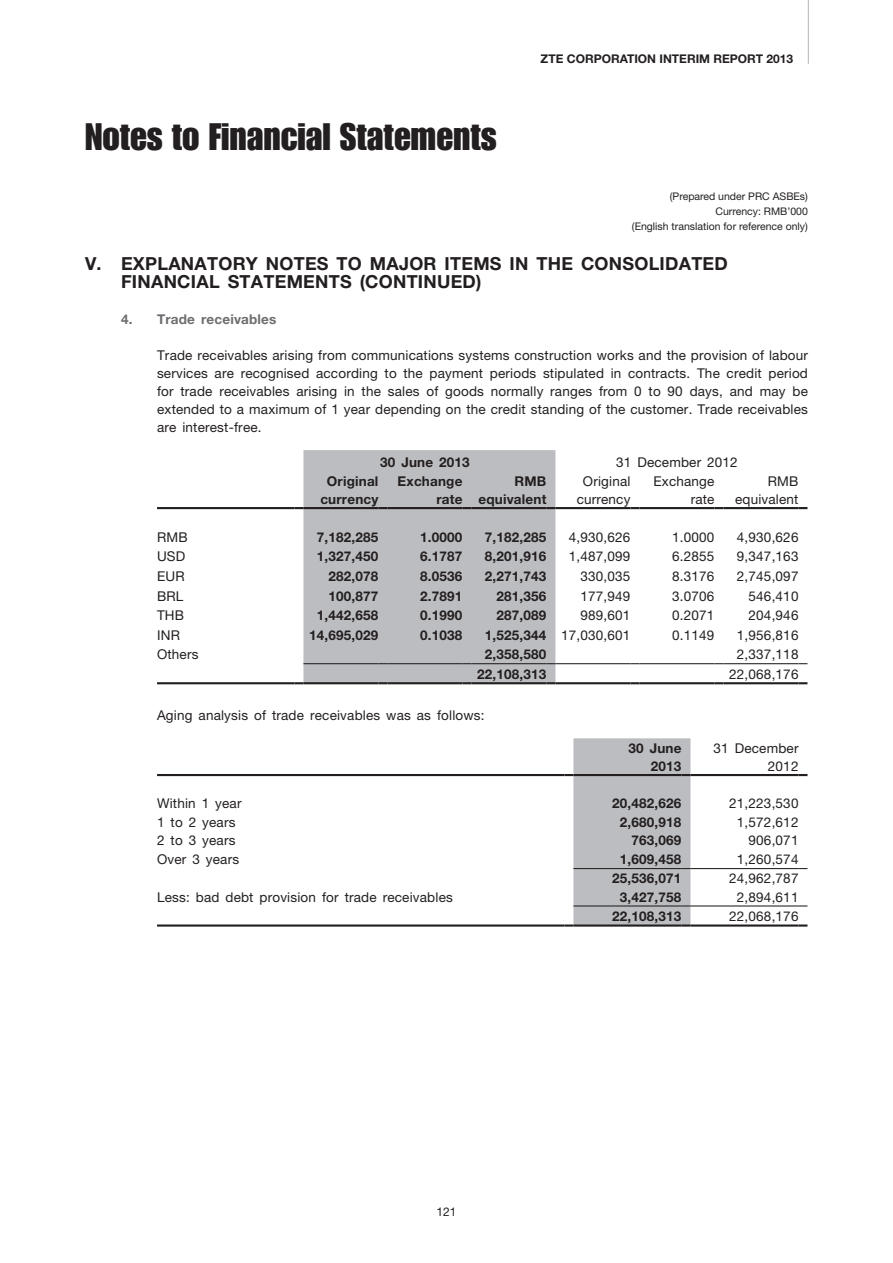
<style>
.page{position:relative;width:893px;height:1263px;background:#fff}
.page>*{position:absolute;margin:0;border:0;box-sizing:border-box;transform-origin:0 0}
.t1{font:37.5px "Impact LT Std";color:#231f20}
._03_H1{font:700 18px/18px "Helvetica Neue LT Std";letter-spacing:.015em;color:#231f20}
._13_____P4{font:13.5px/18px "Helvetica Neue LT Std";letter-spacing:.015em;color:#231f20;text-align:justify}
._31_table_tab_6pt{font:13.5px/18px "Helvetica Neue LT Std";letter-spacing:.015em;color:#231f20;text-align:right}
._31_table_tab_6pt-2{font:700 13.5px/18px "Helvetica Neue LT Std";letter-spacing:.015em;color:#231f20;text-align:right}
._04___H2{font:700 13.5px "Helvetica Neue LT Std";letter-spacing:.015em;color:#6c6d70}
.t2{font:700 12px "Helvetica Neue LT Std";color:#231f20}
.t3{font:12px "Helvetica Neue LT Std";color:#231f20}
.t4{font:10.5px/15px "Helvetica Neue LT Std";color:#231f20;text-align:right}
</style>
<div class="page">
<hr style="left:808px;top:0;width:1px;height:64px;background:#b2b3b7">
<div style="left:303px;top:450px;width:252px;height:232px;background:#bcbdc0"></div>
<hr style="left:157px;top:507px;width:137px;height:2px;background:#231f20">
<svg style="left:294px;top:507px;width:9px;height:2px"></svg>
<hr style="left:303px;top:507px;width:75px;height:2px;background:#231f20">
<svg style="left:378px;top:507px;width:9px;height:2px"></svg>
<hr style="left:387px;top:507px;width:75px;height:2px;background:#231f20">
<svg style="left:462px;top:507px;width:9px;height:2px"></svg>
<hr style="left:471px;top:507px;width:75px;height:2px;background:#231f20">
<svg style="left:546px;top:507px;width:9px;height:2px"></svg>
<hr style="left:555px;top:507px;width:75px;height:2px;background:#231f20">
<svg style="left:630px;top:507px;width:9px;height:2px"></svg>
<hr style="left:639px;top:507px;width:75px;height:2px;background:#231f20">
<svg style="left:714px;top:507px;width:9px;height:2px"></svg>
<hr style="left:723px;top:507px;width:75px;height:2px;background:#231f20">
<svg style="left:798px;top:507px;width:9px;height:2px"></svg>
<hr style="left:157px;top:682px;width:137px;height:2px;background:#231f20">
<svg style="left:294px;top:682px;width:9px;height:2px"></svg>
<hr style="left:303px;top:682px;width:75px;height:2px;background:#231f20">
<svg style="left:378px;top:682px;width:9px;height:2px"></svg>
<hr style="left:387px;top:682px;width:75px;height:2px;background:#231f20">
<svg style="left:462px;top:682px;width:9px;height:2px"></svg>
<hr style="left:471px;top:682px;width:75px;height:2px;background:#231f20">
<svg style="left:546px;top:682px;width:9px;height:2px"></svg>
<hr style="left:555px;top:682px;width:75px;height:2px;background:#231f20">
<svg style="left:630px;top:682px;width:9px;height:2px"></svg>
<hr style="left:639px;top:682px;width:75px;height:2px;background:#231f20">
<svg style="left:714px;top:682px;width:9px;height:2px"></svg>
<hr style="left:723px;top:682px;width:75px;height:2px;background:#231f20">
<svg style="left:798px;top:682px;width:9px;height:2px"></svg>
<hr style="left:303px;top:663px;width:75px;height:1px;background:#231f20">
<hr style="left:387px;top:663px;width:75px;height:1px;background:#231f20">
<hr style="left:471px;top:663px;width:75px;height:1px;background:#231f20">
<hr style="left:555px;top:663px;width:75px;height:1px;background:#231f20">
<hr style="left:639px;top:663px;width:75px;height:1px;background:#231f20">
<hr style="left:723px;top:663px;width:75px;height:1px;background:#231f20">
<hr style="left:157px;top:774px;width:407px;height:2px;background:#231f20">
<hr style="left:690px;top:774px;width:108px;height:2px;background:#231f20">
<svg style="left:798px;top:774px;width:9px;height:2px"></svg>
<hr style="left:157px;top:924px;width:407px;height:3px;background:#231f20">
<hr style="left:690px;top:924px;width:108px;height:3px;background:#231f20">
<svg style="left:798px;top:924px;width:9px;height:3px"></svg>
<hr style="left:690px;top:868px;width:108px;height:1px;background:#231f20">
<svg style="left:564px;top:738px;width:126px;height:189px;background:#bcbcbf"></svg>
<hr style="left:690px;top:905px;width:108px;height:1px;background:#231f20">
<h1 class="t1" style="left:85px;top:115px;width:413px">Notes to Financial Statements</h1>
<p class="t2" style="left:541px;top:51px;width:254px">ZTE CORPORATION INTERIM REPORT 2013</p>
<p class="t4" style="left:632px;top:189px;width:177px">(Prepared under PRC ASBEs)<br>Currency: RMB’000<br>(English translation for reference only)</p>
<p class="_03_H1" style="left:121px;top:254px;width:608px;text-indent:-36px">V. EXPLANATORY NOTES TO MAJOR ITEMS IN THE CONSOLIDATED<br>FINANCIAL STATEMENTS (CONTINUED)</p>
<p class="_04___H2" style="left:121px;top:311px;width:157px">4. Trade receivables</p>
<p class="_13_____P4" style="left:157px;top:346px;width:652px">Trade receivables arising from communications systems construction works and the provision of labour services are recognised according to the payment periods stipulated in contracts. The credit period for trade receivables arising in the sales of goods normally ranges from 0 to 90 days, and may be extended to a maximum of 1 year depending on the credit standing of the customer. Trade receivables are interest-free.</p>
<p class="_31_table_tab_6pt-2" style="left:380px;top:453px;width:91px">30 June 2013</p>
<p class="_31_table_tab_6pt" style="left:616px;top:453px;width:123px">31 December 2012</p>
<p class="_31_table_tab_6pt-2" style="left:320px;top:471px;width:60px;text-align:center">Original currency</p>
<p class="_31_table_tab_6pt-2" style="left:398px;top:471px;width:66px">Exchange rate</p>
<p class="_31_table_tab_6pt-2" style="left:478px;top:471px;width:69px">RMB equivalent</p>
<p class="_31_table_tab_6pt" style="left:577px;top:472px;width:55px;text-align:center">Original currency</p>
<p class="_31_table_tab_6pt" style="left:653px;top:472px;width:63px">Exchange rate</p>
<p class="_31_table_tab_6pt" style="left:735px;top:472px;width:65px">RMB equivalent</p>
<p class="_31_table_tab_6pt" style="left:157px;top:528px;width:32px">RMB</p>
<p class="_31_table_tab_6pt-2" style="left:317px;top:528px;width:63px">7,182,285</p>
<p class="_31_table_tab_6pt-2" style="left:420px;top:528px;width:44px">1.0000</p>
<p class="_31_table_tab_6pt-2" style="left:485px;top:528px;width:63px">7,182,285</p>
<p class="_31_table_tab_6pt" style="left:569px;top:528px;width:63px">4,930,626</p>
<p class="_31_table_tab_6pt" style="left:672px;top:528px;width:44px">1.0000</p>
<p class="_31_table_tab_6pt" style="left:737px;top:528px;width:63px">4,930,626</p>
<p class="_31_table_tab_6pt" style="left:157px;top:547px;width:30px">USD</p>
<p class="_31_table_tab_6pt-2" style="left:317px;top:547px;width:63px">1,327,450</p>
<p class="_31_table_tab_6pt-2" style="left:420px;top:547px;width:44px">6.1787</p>
<p class="_31_table_tab_6pt-2" style="left:485px;top:547px;width:63px">8,201,916</p>
<p class="_31_table_tab_6pt" style="left:569px;top:547px;width:63px">1,487,099</p>
<p class="_31_table_tab_6pt" style="left:672px;top:547px;width:44px">6.2855</p>
<p class="_31_table_tab_6pt" style="left:737px;top:547px;width:63px">9,347,163</p>
<p class="_31_table_tab_6pt" style="left:157px;top:567px;width:29px">EUR</p>
<p class="_31_table_tab_6pt-2" style="left:329px;top:567px;width:51px">282,078</p>
<p class="_31_table_tab_6pt-2" style="left:420px;top:567px;width:44px">8.0536</p>
<p class="_31_table_tab_6pt-2" style="left:485px;top:567px;width:63px">2,271,743</p>
<p class="_31_table_tab_6pt" style="left:581px;top:567px;width:51px">330,035</p>
<p class="_31_table_tab_6pt" style="left:672px;top:567px;width:44px">8.3176</p>
<p class="_31_table_tab_6pt" style="left:737px;top:567px;width:63px">2,745,097</p>
<p class="_31_table_tab_6pt" style="left:157px;top:586px;width:28px">BRL</p>
<p class="_31_table_tab_6pt-2" style="left:329px;top:586px;width:51px">100,877</p>
<p class="_31_table_tab_6pt-2" style="left:420px;top:586px;width:44px">2.7891</p>
<p class="_31_table_tab_6pt-2" style="left:497px;top:586px;width:51px">281,356</p>
<p class="_31_table_tab_6pt" style="left:581px;top:586px;width:51px">177,949</p>
<p class="_31_table_tab_6pt" style="left:672px;top:586px;width:44px">3.0706</p>
<p class="_31_table_tab_6pt" style="left:749px;top:586px;width:51px">546,410</p>
<p class="_31_table_tab_6pt" style="left:157px;top:606px;width:29px">THB</p>
<p class="_31_table_tab_6pt-2" style="left:317px;top:606px;width:63px">1,442,658</p>
<p class="_31_table_tab_6pt-2" style="left:420px;top:606px;width:44px">0.1990</p>
<p class="_31_table_tab_6pt-2" style="left:497px;top:606px;width:51px">287,089</p>
<p class="_31_table_tab_6pt" style="left:581px;top:606px;width:51px">989,601</p>
<p class="_31_table_tab_6pt" style="left:672px;top:606px;width:44px">0.2071</p>
<p class="_31_table_tab_6pt" style="left:749px;top:606px;width:51px">204,946</p>
<p class="_31_table_tab_6pt" style="left:157px;top:626px;width:24px">INR</p>
<p class="_31_table_tab_6pt-2" style="left:309px;top:625px;width:71px">14,695,029</p>
<p class="_31_table_tab_6pt-2" style="left:420px;top:625px;width:44px">0.1038</p>
<p class="_31_table_tab_6pt-2" style="left:485px;top:625px;width:63px">1,525,344</p>
<p class="_31_table_tab_6pt" style="left:561px;top:626px;width:71px">17,030,601</p>
<p class="_31_table_tab_6pt" style="left:672px;top:626px;width:44px">0.1149</p>
<p class="_31_table_tab_6pt" style="left:737px;top:626px;width:63px">1,956,816</p>
<p class="_31_table_tab_6pt" style="left:157px;top:645px;width:43px">Others</p>
<p class="_31_table_tab_6pt-2" style="left:485px;top:645px;width:63px">2,358,580</p>
<p class="_31_table_tab_6pt" style="left:737px;top:645px;width:63px">2,337,118</p>
<p class="_31_table_tab_6pt-2" style="left:477px;top:665px;width:71px">22,108,313</p>
<p class="_31_table_tab_6pt" style="left:729px;top:665px;width:71px">22,068,176</p>
<p class="_13_____P4" style="left:157px;top:706px;width:329px">Aging analysis of trade receivables was as follows:</p>
<p class="_31_table_tab_6pt-2" style="left:628px;top:738px;width:55px">30 June<br>2013</p>
<p class="_31_table_tab_6pt" style="left:713px;top:738px;width:87px">31 December<br>2012</p>
<p class="_31_table_tab_6pt" style="left:157px;top:794px;width:86px">Within 1 year</p>
<p class="_31_table_tab_6pt-2" style="left:612px;top:794px;width:71px">20,482,626</p>
<p class="_31_table_tab_6pt" style="left:729px;top:794px;width:71px">21,223,530</p>
<p class="_31_table_tab_6pt" style="left:157px;top:813px;width:80px">1 to 2 years</p>
<p class="_31_table_tab_6pt-2" style="left:620px;top:812px;width:63px">2,680,918</p>
<p class="_31_table_tab_6pt" style="left:737px;top:813px;width:63px">1,572,612</p>
<p class="_31_table_tab_6pt" style="left:157px;top:831px;width:80px">2 to 3 years</p>
<p class="_31_table_tab_6pt-2" style="left:632px;top:831px;width:51px">763,069</p>
<p class="_31_table_tab_6pt" style="left:749px;top:831px;width:51px">906,071</p>
<p class="_31_table_tab_6pt" style="left:157px;top:850px;width:84px">Over 3 years</p>
<p class="_31_table_tab_6pt-2" style="left:620px;top:850px;width:63px">1,609,458</p>
<p class="_31_table_tab_6pt" style="left:737px;top:850px;width:63px">1,260,574</p>
<p class="_31_table_tab_6pt-2" style="left:612px;top:869px;width:71px">25,536,071</p>
<p class="_31_table_tab_6pt" style="left:729px;top:869px;width:71px">24,962,787</p>
<p class="_31_table_tab_6pt" style="left:157px;top:887px;width:297px">Less: bad debt provision for trade receivables</p>
<p class="_31_table_tab_6pt-2" style="left:620px;top:887px;width:63px">3,427,758</p>
<p class="_31_table_tab_6pt" style="left:737px;top:887px;width:63px">2,894,611</p>
<p class="_31_table_tab_6pt-2" style="left:612px;top:907px;width:71px">22,108,313</p>
<p class="_31_table_tab_6pt" style="left:729px;top:907px;width:71px">22,068,176</p>
<p class="t3" style="left:436px;top:1205px;width:22px">121</p>
</div>
